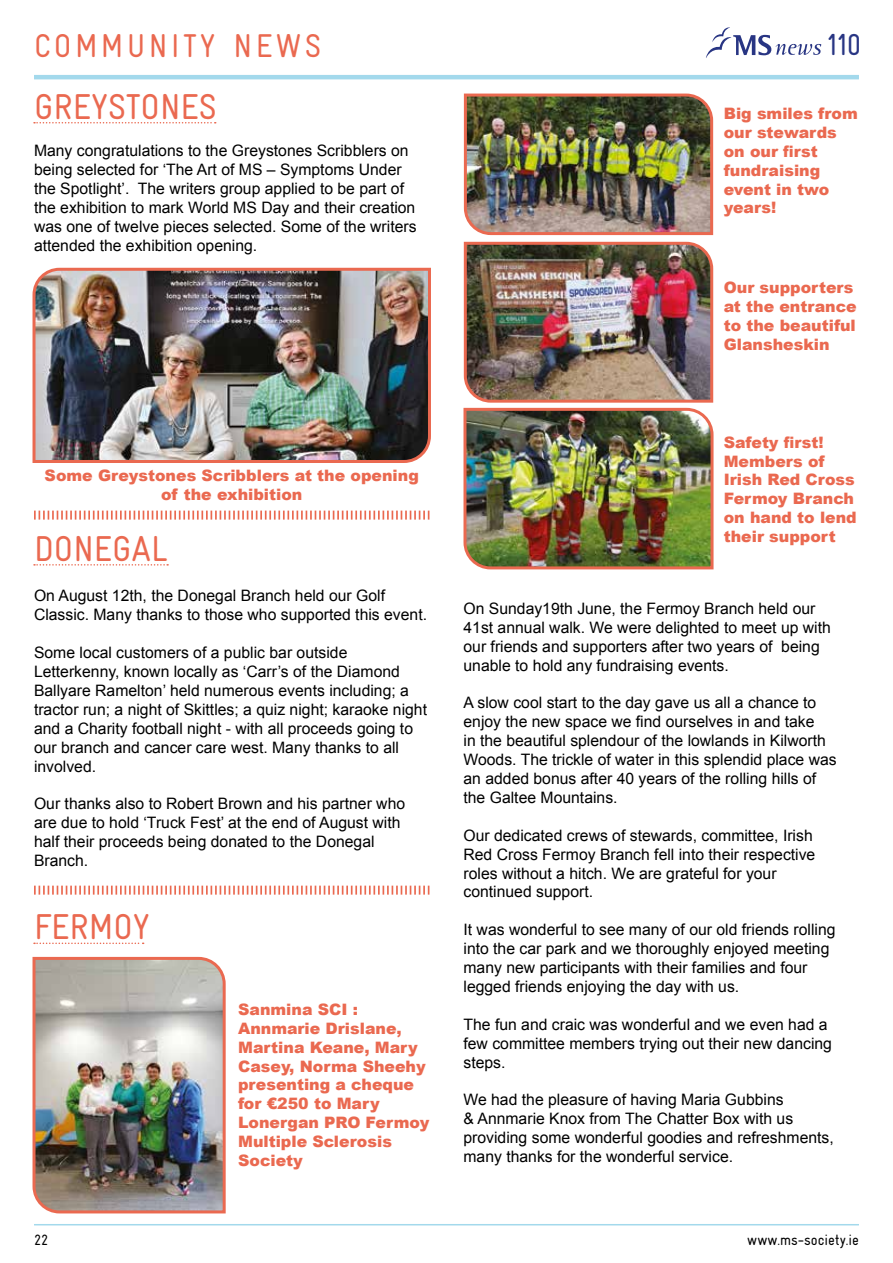
<style>
.page{position:relative;width:893px;height:1263px;background:#fff}
.page>*{position:absolute;margin:0;border:0;box-sizing:border-box;transform-origin:0 0}
.t1{font:36px "Gravur Condensed";color:#ea6950}
.t2{font:33px "Gravur Condensed";letter-spacing:.1em;color:#ea6950}
.t3{font:30.3px "Gravur Condensed";color:#283583}
.t4{font:15.75px/18.9px "Arial";color:#000}
.t5{font:900 15.75px/18.9px "Arial";color:#ea6950}
.t6{font:15px "Gravur Condensed";color:#000}
</style>
<div class="page">
<svg style="left:706px;top:27px;width:115px;height:31px"></svg>
<svg style="left:34px;top:122px;width:182px;height:1px"></svg>
<img style="left:32px;top:267px;width:399px;height:196px">
<svg style="left:34px;top:886px;width:395px;height:9px"></svg>
<svg style="left:34px;top:511px;width:395px;height:9px"></svg>
<img style="left:32px;top:956px;width:194px;height:258px">
<svg style="left:34px;top:564px;width:134px;height:2px"></svg>
<svg style="left:34px;top:942px;width:110px;height:2px"></svg>
<img style="left:463px;top:93px;width:251px;height:477px">
<hr style="left:34px;top:75px;width:825px;height:4px;background:#a3d9ec">
<hr style="left:34px;top:1224px;width:825px;height:1px;background:#a3d9ec">
<h2 class="t2" style="left:34px;top:27px;width:289px">COMMUNITY NEWS</h2>
<h3 class="t3" style="left:825px;top:27px;width:38px">110</h3>
<h1 class="t1" style="left:34px;top:86px;width:184px">GREYSTONES</h1>
<p class="t4" style="left:34px;top:142px;width:384px">Many congratulations to the Greystones Scribblers on being selected for ‘The Art of MS – Symptoms Under the Spotlight’. The writers group applied to be part of the exhibition to mark World MS Day and their creation was one of twelve pieces selected. Some of the writers attended the exhibition opening.</p>
<p class="t5" style="left:724px;top:103px;width:136px">Big smiles from our stewards on our first fundraising event in two years!</p>
<p class="t5" style="left:724px;top:278px;width:135px">Our supporters at the entrance to the beautiful<br>Glansheskin</p>
<p class="t5" style="left:45px;top:466px;width:376px;text-align:center">Some Greystones Scribblers at the opening of the exhibition</p>
<h1 class="t1" style="left:34px;top:528px;width:136px">DONEGAL</h1>
<p class="t4" style="left:34px;top:587px;width:395px">On August 12th, the Donegal Branch held our Golf<br>Classic. Many thanks to those who supported this event.</p>
<p class="t4" style="left:34px;top:643px;width:395px">Some local customers of a public bar outside Letterkenny, known locally as ‘Carr’s of the Diamond Ballyare Ramelton’ held numerous events including; a tractor run; a night of Skittles; a quiz night; karaoke night and a Charity football night - with all proceeds going to our branch and cancer care west. Many thanks to all involved.</p>
<p class="t4" style="left:34px;top:794px;width:373px">Our thanks also to Robert Brown and his partner who are due to hold ‘Truck Fest’ at the end of August with half their proceeds being donated to the Donegal Branch.</p>
<h1 class="t1" style="left:34px;top:907px;width:118px">FERMOY</h1>
<p class="t5" style="left:238px;top:999px;width:193px">Sanmina SCI :<br>Annmarie Drislane,<br>Martina Keane, Mary<br>Casey, Norma Sheehy presenting a cheque for €250 to Mary<br>Lonergan PRO Fermoy<br>Multiple Sclerosis<br>Society</p>
<p class="t5" style="left:724px;top:432px;width:135px">Safety first!<br>Members of<br>Irish Red Cross<br>Fermoy Branch on hand to lend their support</p>
<p class="t4" style="left:463px;top:599px;width:369px">On Sunday19th June, the Fermoy Branch held our 41st annual walk. We were delighted to meet up with our friends and supporters after two years of being unable to hold any fundraising events.</p>
<p class="t4" style="left:463px;top:694px;width:375px">A slow cool start to the day gave us all a chance to enjoy the new space we find ourselves in and take<br>in the beautiful splendour of the lowlands in Kilworth Woods. The trickle of water in this splendid place was an added bonus after 40 years of the rolling hills of the Galtee Mountains.</p>
<p class="t4" style="left:463px;top:826px;width:353px">Our dedicated crews of stewards, committee, Irish Red Cross Fermoy Branch fell into their respective roles without a hitch. We are grateful for your continued support.</p>
<p class="t4" style="left:463px;top:920px;width:374px">It was wonderful to see many of our old friends rolling into the car park and we thoroughly enjoyed meeting many new participants with their families and four legged friends enjoying the day with us.</p>
<p class="t4" style="left:463px;top:1015px;width:370px">The fun and craic was wonderful and we even had a few committee members trying out their new dancing steps.</p>
<p class="t4" style="left:463px;top:1090px;width:372px">We had the pleasure of having Maria Gubbins<br>&amp; Annmarie Knox from The Chatter Box with us providing some wonderful goodies and refreshments, many thanks for the wonderful service.</p>
<p class="t6" style="left:34px;top:1231px;width:16px">22</p>
<p class="t6" style="left:747px;top:1231px;width:113px">www.ms-society.ie</p>
</div>
